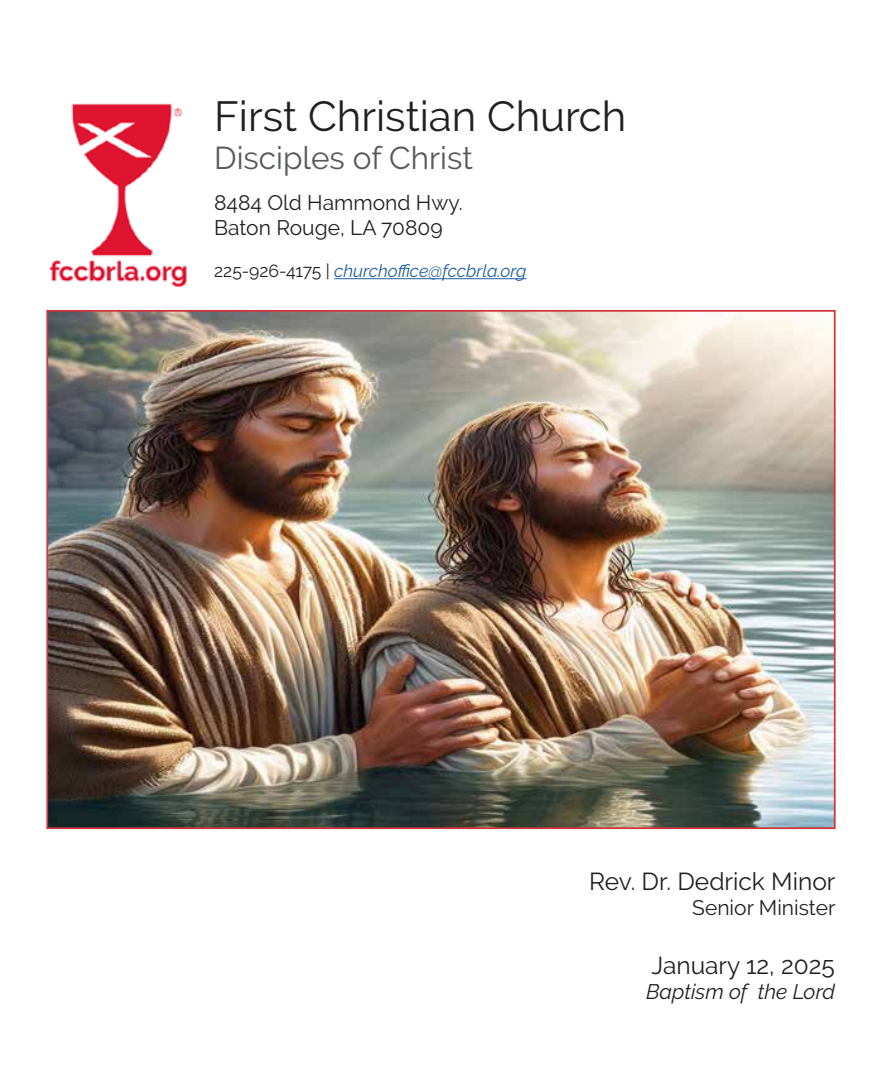
<style>
.page{position:relative;width:882px;height:1071px;background:#fff}
.page>*{position:absolute;margin:0;border:0;box-sizing:border-box;transform-origin:0 0}
.t1{font:42px "Raleway";color:#231f20}
.t2{font:31.5px "Raleway";color:#58595b}
.t3{font:24.5px "Raleway";color:#231f20}
.t4{font:21px/25.2px "Raleway";color:#231f20}
.t5{font:italic 21px "Raleway";color:#231f20}
.t6{font:italic 17.5px "Raleway";color:#215e9f}
.s1{font-style:normal;color:#231f20}
</style>
<div class="page">
<img style="left:49px;top:103px;width:138px;height:185px">
<hr style="left:334px;top:278px;width:193px;height:1px;background:#215e9f">
<img style="left:49px;top:313px;width:784px;height:513px">
<h1 class="t1" style="left:214px;top:92px;width:414px">First Christian Church</h1>
<h2 class="t2" style="left:214px;top:140px;width:260px">Disciples of Christ</h2>
<p class="t4" style="left:214px;top:190px;width:250px">8484 Old Hammond Hwy.<br>Baton Rouge, LA 70809</p>
<p class="t6" style="left:214px;top:261px;width:314px"><span class="s1">225-926-4175 |</span> churchoffice@fccbrla.org</p>
<p class="t3" style="left:589px;top:867px;width:248px">Rev. Dr. Dedrick Minor</p>
<p class="t4" style="left:692px;top:895px;width:145px">Senior Minister</p>
<p class="t3" style="left:651px;top:951px;width:185px">January 12, 2025</p>
<p class="t5" style="left:646px;top:980px;width:190px">Baptism of the Lord</p>
</div>
